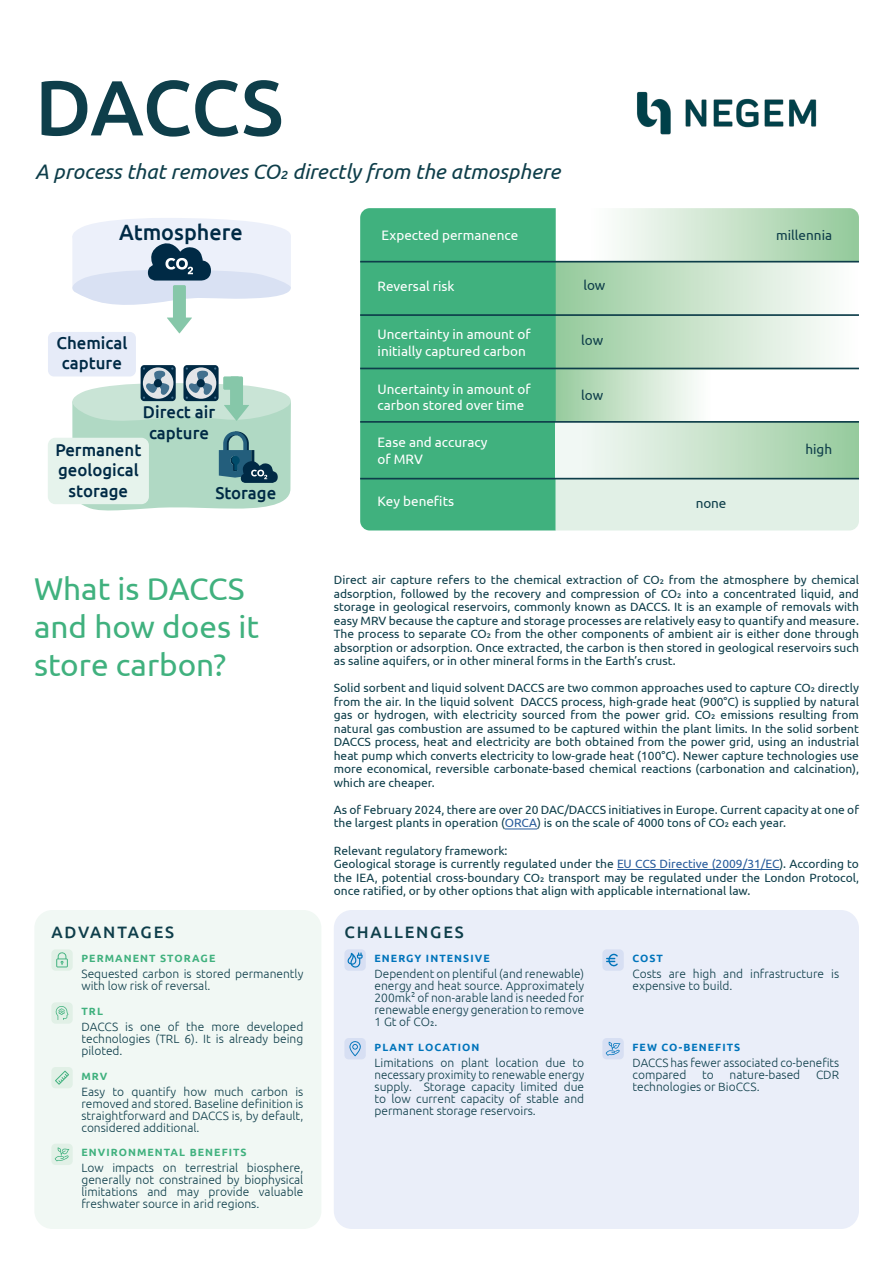
<style>
.page{position:relative;width:893px;height:1263px;background:#fff}
.page>*{position:absolute;margin:0;border:0;box-sizing:border-box;transform-origin:0 0}
.t1{font:500 78px "Ubuntu";letter-spacing:-.015em;color:#0e3e4a}
.t2{font:31.5px/37.8px "Ubuntu";color:#40b17e}
.t3{font:500 22.05px "Ubuntu";color:#002a45}
.t4{font:italic 21px "Ubuntu";color:#0e3e4a}
.t5{font:500 17.25px/20.7px "Ubuntu";color:#002a45;text-align:center}
.t6{font:500 16.5px "Ubuntu";letter-spacing:.11em;color:#0e3e4a}
.t7{font:13.65px/16.4px "Ubuntu";color:#fff}
.t8{font:13.65px "Ubuntu";color:#0e3e4a}
.t9{font:12px/13.5px "Ubuntu";color:#0e3e4a;text-align:justify}
.t10{font:300 12px/12px "Ubuntu";color:#0e3e4a;text-align:justify}
.t11{font:700 10.5px "Ubuntu";letter-spacing:.1em;color:#0074bb}
.t12{font:700 10.5px "Ubuntu";letter-spacing:.1em;color:#40b17e}
.s1{color:#275b9b}
</style>
<div class="page">
<div style="left:34px;top:910px;width:287px;height:319px;background:#f1f8f4;border-radius:18px"></div>
<div style="left:334px;top:910px;width:525px;height:319px;background:#eaeef9;border-radius:18px"></div>
<img style="left:637px;top:91px;width:180px;height:44px">
<hr style="left:505px;top:828px;width:32px;height:1px;background:#275b9b">
<hr style="left:617px;top:869px;width:162px;height:1px;background:#275b9b">
<div style="left:51px;top:949px;width:22px;height:22px;background:#e1f0e6;border-radius:4px"></div>
<svg style="left:56px;top:952px;width:12px;height:15px"></svg>
<div style="left:51px;top:1002px;width:22px;height:22px;background:#e1f0e6;border-radius:4px"></div>
<svg style="left:56px;top:1006px;width:12px;height:14px"></svg>
<div style="left:51px;top:1067px;width:22px;height:21px;background:#e1f0e6;border-radius:4px"></div>
<svg style="left:55px;top:1070px;width:14px;height:15px"></svg>
<div style="left:51px;top:1144px;width:22px;height:21px;background:#e1f0e6;border-radius:4px"></div>
<svg style="left:55px;top:1147px;width:14px;height:14px"></svg>
<div style="left:344px;top:949px;width:22px;height:22px;background:#d7dff3;border-radius:4px"></div>
<svg style="left:348px;top:952px;width:15px;height:16px"></svg>
<div style="left:344px;top:1038px;width:22px;height:21px;background:#d7dff3;border-radius:4px"></div>
<svg style="left:349px;top:1041px;width:12px;height:15px"></svg>
<div style="left:602px;top:949px;width:22px;height:22px;background:#d7dff3;border-radius:4px"></div>
<svg style="left:606px;top:954px;width:12px;height:12px"></svg>
<div style="left:602px;top:1038px;width:22px;height:21px;background:#d7dff3;border-radius:4px"></div>
<svg style="left:606px;top:1042px;width:14px;height:14px"></svg>
<div style="left:141px;top:365px;width:35px;height:36px;background:#002a45;border-radius:4px"></div>
<div style="left:183px;top:365px;width:36px;height:36px;background:#002a45;border-radius:4px"></div>
<svg style="left:72px;top:367px;width:219px;height:144px;background:#adcec3"></svg>
<svg style="left:72px;top:218px;width:219px;height:87px;background:#d3dbe8"></svg>
<svg style="left:167px;top:318px;width:25px;height:15px"></svg>
<div style="left:173px;top:285px;width:13px;height:37px;background:#86c7a9;border-radius:2px"></div>
<div style="left:48px;top:332px;width:88px;height:44px;background:#e6ebf8;border-radius:6px"></div>
<div style="left:48px;top:438px;width:101px;height:66px;background:#e6f3ec;border-radius:8px"></div>
<div style="left:360px;top:208px;width:196px;height:322px;background:#40b17e"></div>
<hr style="left:360px;top:261px;width:499px;height:1px;background:#0e3e4a">
<hr style="left:360px;top:314px;width:499px;height:2px;background:#0e3e4a">
<hr style="left:360px;top:368px;width:499px;height:1px;background:#0e3e4a">
<svg style="left:556px;top:208px;width:303px;height:322px"></svg>
<hr style="left:360px;top:421px;width:499px;height:2px;background:#0e3e4a">
<hr style="left:360px;top:478px;width:499px;height:1px;background:#0e3e4a">
<h1 class="t1" style="left:35px;top:58px;width:250px">DACCS</h1>
<h3 class="t4" style="left:35px;top:158px;width:527px">A process that removes CO₂ directly from the atmosphere</h3>
<h3 class="t3" style="left:119px;top:218px;width:125px">Atmosphere</h3>
<h3 class="t5" style="left:56px;top:331px;width:72px">Chemical capture</h3>
<h3 class="t5" style="left:143px;top:401px;width:74px">Direct air capture</h3>
<h3 class="t5" style="left:55px;top:438px;width:87px">Permanent geological storage</h3>
<h3 class="t5" style="left:215px;top:482px;width:62px">Storage</h3>
<h2 class="t2" style="left:34px;top:569px;width:226px">What is DACCS and how does it store carbon?</h2>
<p class="t7" style="left:382px;top:226px;width:138px">Expected permanence</p>
<p class="t8" style="left:776px;top:227px;width:57px">millennia</p>
<p class="t8" style="left:583px;top:276px;width:23px">low</p>
<p class="t7" style="left:378px;top:278px;width:78px">Reversal risk</p>
<p class="t7" style="left:378px;top:326px;width:155px">Uncertainty in amount of initially captured carbon</p>
<p class="t7" style="left:378px;top:380px;width:155px">Uncertainty in amount of carbon stored over time</p>
<p class="t7" style="left:378px;top:434px;width:112px">Ease and accuracy of MRV</p>
<p class="t7" style="left:378px;top:493px;width:78px">Key benefits</p>
<p class="t8" style="left:581px;top:332px;width:23px">low</p>
<p class="t8" style="left:581px;top:387px;width:23px">low</p>
<p class="t8" style="left:805px;top:440px;width:28px">high</p>
<p class="t8" style="left:696px;top:495px;width:32px">none</p>
<p class="t9" style="left:334px;top:573px;width:527px">Direct air capture refers to the chemical extraction of CO₂ from the atmosphere by chemical adsorption, followed by the recovery and compression of CO₂ into a concentrated liquid, and storage in geological reservoirs, commonly known as DACCS. It is an example of removals with easy MRV because the capture and storage processes are relatively easy to quantify and measure.<br>The process to separate CO₂ from the other components of ambient air is either done through absorption or adsorption. Once extracted, the carbon is then stored in geological reservoirs such as saline aquifers, or in other mineral forms in the Earth’s crust.</p>
<p class="t9" style="left:334px;top:681px;width:527px">Solid sorbent and liquid solvent DACCS are two common approaches used to capture CO₂ directly from the air. In the liquid solvent DACCS process, high-grade heat (900°C) is supplied by natural gas or hydrogen, with electricity sourced from the power grid. CO₂ emissions resulting from natural gas combustion are assumed to be captured within the plant limits. In the solid sorbent DACCS process, heat and electricity are both obtained from the power grid, using an industrial heat pump which converts electricity to low-grade heat (100°C). Newer capture technologies use more economical, reversible carbonate-based chemical reactions (carbonation and calcination), which are cheaper.</p>
<p class="t9" style="left:334px;top:803px;width:527px">As of February 2024, there are over 20 DAC/DACCS initiatives in Europe. Current capacity at one of the largest plants in operation (<span class="s1">ORCA</span>) is on the scale of 4000 tons of CO₂ each year.</p>
<p class="t9" style="left:334px;top:843px;width:527px;text-align:left">Relevant regulatory framework:<br>Geological storage is currently regulated under the <span class="s1">EU CCS Directive (2009/31/EC</span>). According to the IEA, potential cross-boundary CO₂ transport may be regulated under the London Protocol, once ratified, or by other options that align with applicable international law.</p>
<h3 class="t6" style="left:51px;top:921px;width:124px">ADVANTAGES</h3>
<h3 class="t6" style="left:344px;top:921px;width:121px">CHALLENGES</h3>
<p class="t12" style="left:81px;top:952px;width:135px">PERMANENT STORAGE</p>
<p class="t10" style="left:81px;top:967px;width:223px">Sequested carbon is stored permanently with low risk of reversal.</p>
<p class="t12" style="left:81px;top:1005px;width:23px">TRL</p>
<p class="t10" style="left:81px;top:1020px;width:223px">DACCS is one of the more developed technologies (TRL 6). It is already being piloted.</p>
<p class="t12" style="left:81px;top:1069px;width:27px">MRV</p>
<p class="t10" style="left:81px;top:1085px;width:223px">Easy to quantify how much carbon is removed and stored. Baseline definition is straightforward and DACCS is, by default, considered additional.</p>
<p class="t12" style="left:81px;top:1146px;width:167px">ENVIRONMENTAL BENEFITS</p>
<p class="t10" style="left:81px;top:1162px;width:223px">Low impacts on terrestrial biosphere, generally not constrained by biophysical limitations and may provide valuable freshwater source in arid regions.</p>
<p class="t11" style="left:375px;top:952px;width:117px">ENERGY INTENSIVE</p>
<p class="t10" style="left:375px;top:967px;width:211px">Dependent on plentiful (and renewable) energy and heat source. Approximately 200mk2 of non-arable land is needed for renewable energy generation to remove 1 Gt of CO₂.</p>
<p class="t11" style="left:375px;top:1040px;width:106px">PLANT LOCATION</p>
<p class="t10" style="left:375px;top:1056px;width:211px">Limitations on plant location due to necessary proximity to renewable energy supply. Storage capacity limited due to low current capacity of stable and permanent storage reservoirs.</p>
<p class="t11" style="left:632px;top:952px;width:32px">COST</p>
<p class="t10" style="left:632px;top:967px;width:208px">Costs are high and infrastructure is expensive to build.</p>
<p class="t11" style="left:632px;top:1040px;width:109px">FEW CO-BENEFITS</p>
<p class="t10" style="left:632px;top:1056px;width:208px">DACCS has fewer associated co-benefits compared</p>
<p class="t10" style="left:702px;top:1068px;width:13px">to</p>
<p class="t10" style="left:730px;top:1068px;width:72px">nature-based</p>
<p class="t10" style="left:816px;top:1068px;width:25px">CDR</p>
<p class="t10" style="left:632px;top:1080px;width:129px">technologies or BioCCS.</p>
</div>
